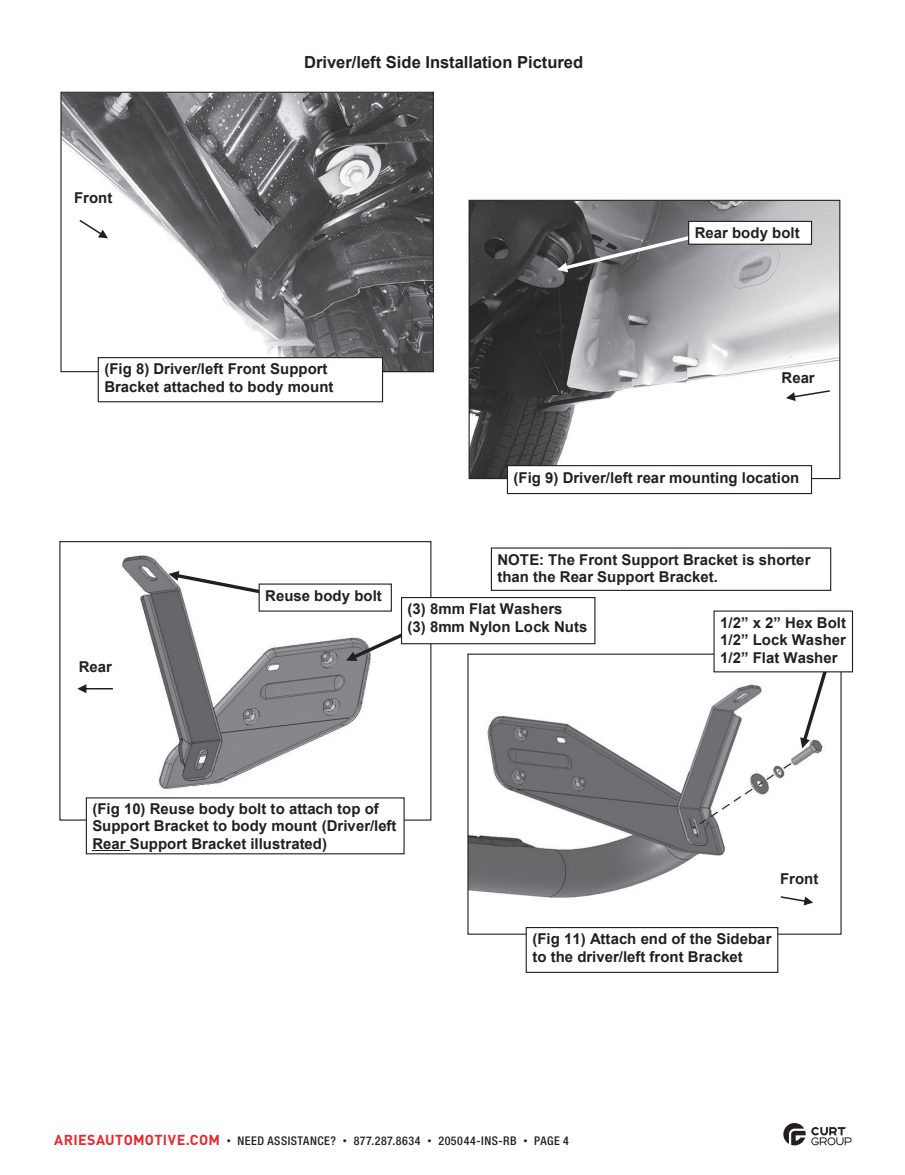
<style>
.page{position:relative;width:905px;height:1175px;background:#fff}
.page>*{position:absolute;margin:0;border:0;box-sizing:border-box;transform-origin:0 0}
.t1{font:700 16.5px "Arial";color:#231f20}
.t2{font:700 15px/17.7px "Arial";color:#231f20}
.t3{font:500 condensed 12px "Helvetica Neue LT Std";letter-spacing:.045em;color:#231f20}
.s1{font-family:"DINOT";font-weight:700;font-stretch:normal;font-size:14.25px;color:#e9282d}
.s2{font-family:"DINOT";font-weight:400;font-stretch:normal;font-size:9px}
</style>
<div class="page">
<svg style="left:783px;top:1123px;width:68px;height:22px"></svg>
<img style="left:470px;top:202px;width:368px;height:275px">
<img style="left:62px;top:94px;width:370px;height:276px">
<svg style="left:557px;top:233px;width:144px;height:39px;background:#727375"></svg>
<div style="left:507px;top:465px;width:304px;height:28px;background:#fff"></div>
<div style="left:507px;top:465px;width:305px;height:29px;border:1px solid #231f20"></div>
<svg style="left:786px;top:390px;width:43px;height:11px"></svg>
<div style="left:98px;top:357px;width:284px;height:45px;background:#fff"></div>
<div style="left:98px;top:357px;width:285px;height:45px;border:1px solid #231f20"></div>
<svg style="left:79px;top:220px;width:29px;height:18px"></svg>
<div style="left:688px;top:221px;width:123px;height:23px;background:#fff"></div>
<div style="left:688px;top:221px;width:124px;height:24px;border:1px solid #231f20"></div>
<img style="left:469px;top:672px;width:370px;height:260px">
<img style="left:85px;top:555px;width:320px;height:263px">
<svg style="left:346px;top:615px;width:96px;height:46px"></svg>
<svg style="left:168px;top:571px;width:122px;height:28px"></svg>
<svg style="left:800px;top:672px;width:32px;height:76px"></svg>
<div style="left:401px;top:597px;width:194px;height:46px;background:#fff"></div>
<div style="left:401px;top:597px;width:194px;height:47px;border:1px solid #231f20"></div>
<svg style="left:77px;top:684px;width:36px;height:9px"></svg>
<div style="left:259px;top:584px;width:132px;height:27px;background:#fff"></div>
<div style="left:526px;top:927px;width:251px;height:45px;background:#fff"></div>
<div style="left:525px;top:927px;width:253px;height:46px;border:1px solid #231f20"></div>
<svg style="left:780px;top:896px;width:33px;height:9px"></svg>
<div style="left:491px;top:547px;width:340px;height:44px;border:1px solid #231f20"></div>
<div style="left:86px;top:798px;width:318px;height:55px;background:#fff"></div>
<div style="left:86px;top:797px;width:318px;height:57px;border:1px solid #231f20"></div>
<hr style="left:92px;top:850px;width:38px;height:1px;background:#231f20">
<p class="t2" style="left:74px;top:189px;width:40px">Front</p>
<p class="t1" style="left:304px;top:51px;width:281px">Driver/left Side Installation Pictured</p>
<p class="t2" style="left:104px;top:360px;width:230px">(Fig 8) Driver/left Front Support<br>Bracket attached to body mount</p>
<p class="t2" style="left:694px;top:224px;width:106px">Rear body bolt</p>
<p class="t2" style="left:781px;top:369px;width:35px">Rear</p>
<p class="t2" style="left:513px;top:468px;width:287px">(Fig 9) Driver/left rear mounting location</p>
<p class="t2" style="left:79px;top:658px;width:35px">Rear</p>
<p class="t2" style="left:265px;top:587px;width:118px">Reuse body bolt</p>
<p class="t2" style="left:497px;top:550px;width:314px">NOTE: The Front Support Bracket is shorter than the Rear Support Bracket.</p>
<p class="t2" style="left:407px;top:600px;width:181px">(3) 8mm Flat Washers<br>(3) 8mm Nylon Lock Nuts</p>
<p class="t2" style="left:720px;top:613px;width:127px;text-align:justify">1/2” x 2” Hex Bolt 1/2” Lock Washer 1/2” Flat Washer</p>
<p class="t2" style="left:92px;top:800px;width:306px;line-height:17.2px">(Fig 10) Reuse body bolt to attach top of<br>Support Bracket to body mount (Driver/left<br>Rear Support Bracket illustrated)</p>
<p class="t2" style="left:780px;top:869px;width:40px">Front</p>
<p class="t2" style="left:532px;top:929px;width:240px">(Fig 11) Attach end of the Sidebar to the driver/left front Bracket</p>
<p class="t3" style="left:54px;top:1133px;width:516px"><span class="s1">ARIESAUTOMOTIVE.COM</span> <span class="s2">•</span> NEED ASSISTANCE? <span class="s2">•</span> 877.287.8634 <span class="s2">•</span> 205044-INS-RB <span class="s2">•</span> PAGE 4</p>
</div>
